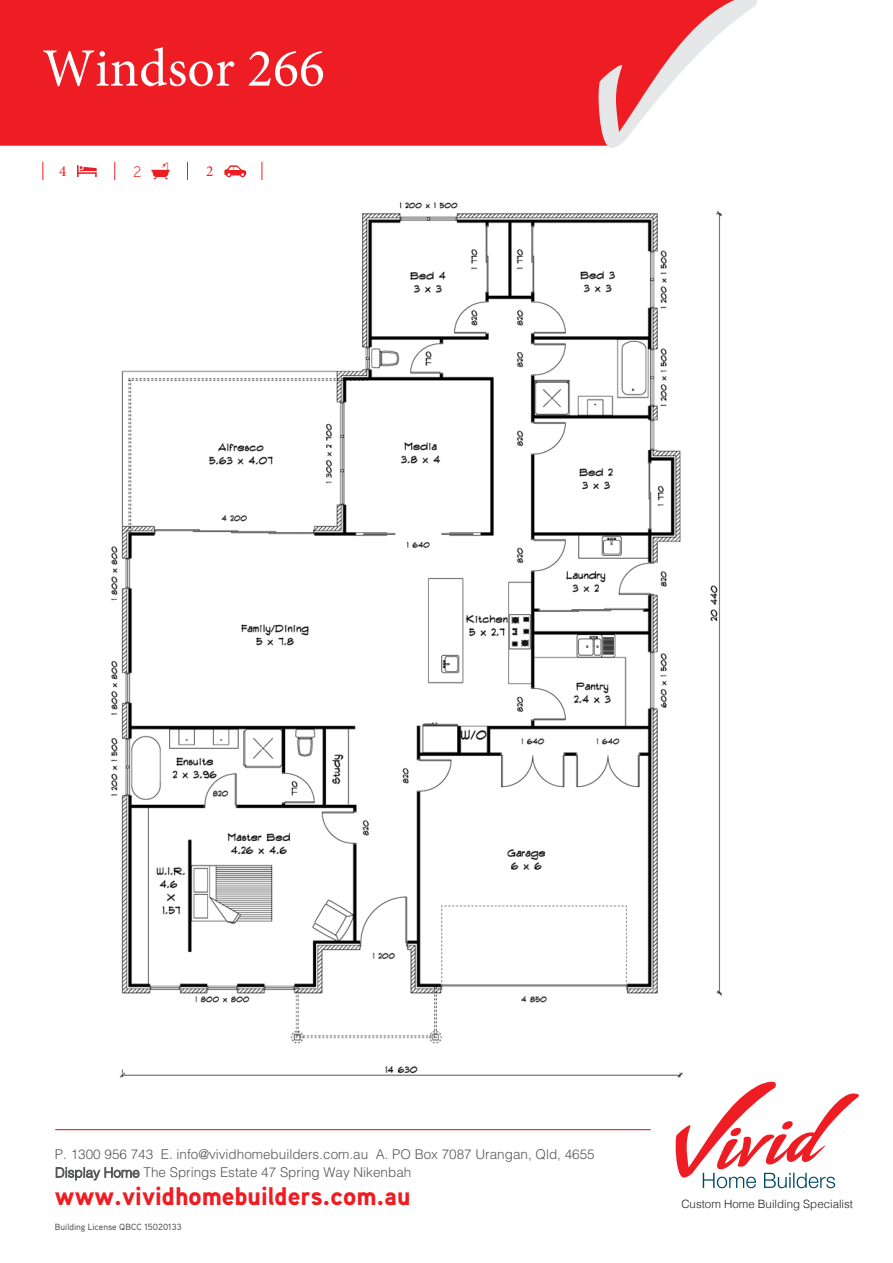
<style>
.page{position:relative;width:893px;height:1263px;background:#fff}
.page>*{position:absolute;margin:0;border:0;box-sizing:border-box;transform-origin:0 0}
.t1{font:54px "Minion Pro";color:#fff}
.t2{font:900 25.5px "Aaux Pro";color:#ee1d23}
.t3{font:15.3px "Minion Pro";color:#ee1d23}
.t4{font:300 15.3px "Aaux Pro";color:#ee1d23}
.t5{font:300 13.5px/18.1px "Helvetica";color:#57585a}
.t6{font:300 11.55px "Helvetica";color:#231f20}
.t7{font:500 9px "Aaux Pro";color:#57585a}
</style>
<div class="page">
<div style="left:0;top:0;width:597px;height:146px;background:#ee1d23"></div>
<svg style="left:597px;top:0;width:160px;height:148px"></svg>
<svg style="left:151px;top:163px;width:19px;height:16px"></svg>
<svg style="left:224px;top:165px;width:22px;height:12px"></svg>
<svg style="left:77px;top:165px;width:20px;height:12px"></svg>
<svg style="left:114px;top:162px;width:1px;height:18px"></svg>
<svg style="left:43px;top:162px;width:1px;height:18px"></svg>
<svg style="left:187px;top:162px;width:1px;height:18px"></svg>
<svg style="left:262px;top:162px;width:1px;height:18px"></svg>
<hr style="left:55px;top:1129px;width:596px;height:1px;background:#ee1d23">
<svg style="left:675px;top:1081px;width:184px;height:107px"></svg>
<img style="left:111px;top:202px;width:628px;height:885px">
<p class="t1" style="left:43px;top:32px;width:284px">Windsor 266</p>
<p class="t3" style="left:59px;top:161px;width:9px">4</p>
<p class="t4" style="left:133px;top:162px;width:10px">2</p>
<p class="t3" style="left:206px;top:161px;width:9px">2</p>
<p class="t5" style="left:55px;top:1145px;width:541px">P. 1300 956 743 E. info@vividhomebuilders.com.au A. PO Box 7087 Urangan, Qld, 4655<br>Display Home The Springs Estate 47 Spring Way Nikenbah</p>
<p class="t2" style="left:55px;top:1179px;width:357px">www.vividhomebuilders.com.au</p>
<p class="t7" style="left:55px;top:1221px;width:128px">Building License QBCC 15020133</p>
<p class="t6" style="left:681px;top:1194px;width:173px">Custom Home Building Specialist</p>
</div>
